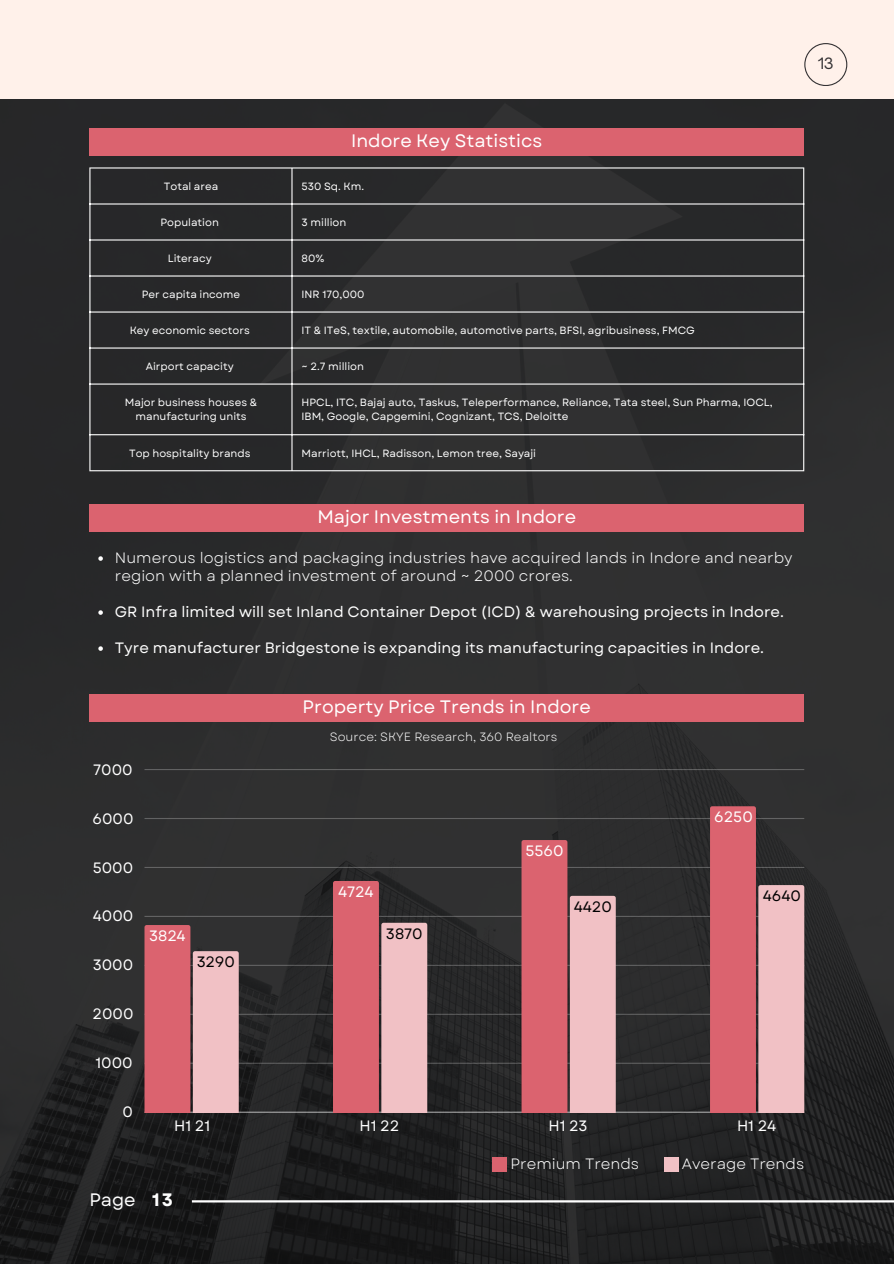
<style>
.page{position:relative;width:894px;height:1264px;background:#fff}
.page>*{position:absolute;margin:0;border:0;box-sizing:border-box;transform-origin:0 0}
.t1{font:18px "Garet";color:#fff}
.t2{font:700 18px "Garet";color:#fff}
.t3{font:15px "Garet";color:#fff}
.t4{font:15px/18px "Garet";color:#fff}
.t5{font:15px "Garet";color:#000}
.t6{font:15px "Open Sauce One";color:#343234}
.t7{font:12px "Garet";color:#f5f5f5}
.t8{font:10.5px/14px "Garet";color:#fff;text-align:center}
</style>
<div class="page">
<img style="left:0;top:99px;width:893px;height:1164px">
<div style="left:0;top:0;width:893px;height:99px;background:#fff1ea"></div>
<svg style="left:804px;top:43px;width:42px;height:43px"></svg>
<hr style="left:89px;top:168px;width:1px;height:302px;background:#fff">
<hr style="left:291px;top:168px;width:1px;height:302px;background:#fff">
<hr style="left:802px;top:168px;width:2px;height:302px;background:#fff">
<hr style="left:89px;top:167px;width:715px;height:1px;background:#fff">
<hr style="left:89px;top:203px;width:715px;height:1px;background:#fff">
<hr style="left:89px;top:239px;width:715px;height:1px;background:#fff">
<hr style="left:89px;top:275px;width:715px;height:1px;background:#fff">
<hr style="left:89px;top:311px;width:715px;height:1px;background:#fff">
<hr style="left:89px;top:347px;width:715px;height:1px;background:#fff">
<hr style="left:89px;top:383px;width:715px;height:1px;background:#fff">
<hr style="left:89px;top:434px;width:715px;height:1px;background:#fff">
<hr style="left:89px;top:470px;width:715px;height:1px;background:#fff">
<div style="left:89px;top:129px;width:715px;height:27px;background:#db636f"></div>
<div style="left:89px;top:504px;width:715px;height:27px;background:#db636f"></div>
<div style="left:89px;top:694px;width:715px;height:28px;background:#db636f"></div>
<hr style="left:192px;top:1200px;width:701px;height:2px;background:#fff">
<hr style="left:144px;top:1111px;width:660px;height:1px;background:#515153">
<hr style="left:144px;top:1062px;width:660px;height:1px;background:#fff;opacity:.25">
<hr style="left:144px;top:1013px;width:660px;height:1px;background:#353536">
<hr style="left:144px;top:964px;width:660px;height:1px;background:#343435">
<hr style="left:144px;top:915px;width:660px;height:2px;background:#fff;opacity:.25">
<hr style="left:144px;top:866px;width:660px;height:2px;background:#fff;opacity:.25">
<hr style="left:144px;top:818px;width:660px;height:1px;background:#636363">
<hr style="left:144px;top:769px;width:660px;height:1px;background:#636363">
<svg style="left:144px;top:925px;width:95px;height:187px;background:#d2848c"></svg>
<svg style="left:333px;top:881px;width:94px;height:231px;background:#cf8189"></svg>
<svg style="left:521px;top:840px;width:94px;height:272px;background:#cb7e86"></svg>
<svg style="left:709px;top:806px;width:95px;height:306px;background:#c67b83"></svg>
<div style="left:492px;top:1156px;width:14px;height:15px;background:#db636f"></div>
<div style="left:663px;top:1156px;width:15px;height:15px;background:#f1c1c5"></div>
<svg style="left:98px;top:556px;width:5px;height:5px"></svg>
<svg style="left:98px;top:610px;width:5px;height:5px"></svg>
<svg style="left:98px;top:646px;width:5px;height:5px"></svg>
<p class="t6" style="left:817px;top:54px;width:17px">13</p>
<p class="t1" style="left:351px;top:128px;width:193px">Indore Key Statistics</p>
<h1 class="t8" style="left:164px;top:179px;width:56px">Total area</h1>
<p class="t8" style="left:301px;top:179px;width:64px">530 Sq. Km.</p>
<p class="t8" style="left:160px;top:215px;width:60px">Population</p>
<p class="t8" style="left:301px;top:215px;width:46px">3 million</p>
<p class="t8" style="left:168px;top:251px;width:45px">Literacy</p>
<p class="t8" style="left:301px;top:251px;width:24px">80%</p>
<p class="t8" style="left:142px;top:287px;width:100px">Per capita income</p>
<p class="t8" style="left:301px;top:287px;width:64px">INR 170,000</p>
<p class="t8" style="left:130px;top:323px;width:122px">Key economic sectors</p>
<p class="t8" style="left:301px;top:323px;width:395px">IT &amp; ITeS, textile, automobile, automotive parts, BFSI, agribusiness, FMCG</p>
<p class="t8" style="left:146px;top:359px;width:89px">Airport capacity</p>
<p class="t8" style="left:301px;top:359px;width:64px">~ 2.7 million</p>
<p class="t8" style="left:125px;top:395px;width:134px">Major business houses &amp; manufacturing units</p>
<p class="t8" style="left:301px;top:395px;width:472px;text-align:left">HPCL, ITC, Bajaj auto, Taskus, Teleperformance, Reliance, Tata steel, Sun Pharma, IOCL,<br>IBM, Google, Capgemini, Cognizant, TCS, Deloitte</p>
<p class="t8" style="left:129px;top:446px;width:123px">Top hospitality brands</p>
<p class="t8" style="left:301px;top:446px;width:236px">Marriott, IHCL, Radisson, Lemon tree, Sayaji</p>
<p class="t1" style="left:317px;top:503px;width:260px">Major Investments in Indore</p>
<p class="t4" style="left:115px;top:549px;width:679px">Numerous logistics and packaging industries have acquired lands in Indore and nearby region with a planned investment of around ~ 2000 crores.</p>
<h1 class="t3" style="left:115px;top:601px;width:670px">GR Infra limited will set Inland Container Depot (ICD) &amp; warehousing projects in Indore.</h1>
<p class="t3" style="left:115px;top:637px;width:650px">Tyre manufacturer Bridgestone is expanding its manufacturing capacities in Indore.</p>
<p class="t1" style="left:302px;top:694px;width:290px">Property Price Trends in Indore</p>
<h2 class="t3" style="left:93px;top:758px;width:41px">7000</h2>
<h2 class="t3" style="left:92px;top:807px;width:43px">6000</h2>
<h2 class="t3" style="left:93px;top:856px;width:42px">5000</h2>
<h2 class="t3" style="left:93px;top:905px;width:42px">4000</h2>
<h2 class="t3" style="left:93px;top:954px;width:42px">3000</h2>
<h2 class="t3" style="left:92px;top:1003px;width:43px">2000</h2>
<h2 class="t3" style="left:95px;top:1052px;width:39px">1000</h2>
<h2 class="t3" style="left:122px;top:1101px;width:12px">0</h2>
<h2 class="t3" style="left:149px;top:925px;width:38px">3824</h2>
<h2 class="t5" style="left:197px;top:951px;width:40px">3290</h2>
<h2 class="t7" style="left:330px;top:727px;width:229px">Source: SKYE Research, 360 Realtors</h2>
<h2 class="t3" style="left:338px;top:881px;width:37px">4724</h2>
<h2 class="t5" style="left:386px;top:922px;width:38px">3870</h2>
<h2 class="t3" style="left:525px;top:840px;width:40px">5560</h2>
<h2 class="t5" style="left:573px;top:896px;width:40px">4420</h2>
<h2 class="t3" style="left:714px;top:806px;width:40px">6250</h2>
<h2 class="t5" style="left:762px;top:885px;width:40px">4640</h2>
<h2 class="t3" style="left:174px;top:1114px;width:37px">H1 21</h2>
<h2 class="t3" style="left:359px;top:1114px;width:41px">H1 22</h2>
<h2 class="t3" style="left:548px;top:1114px;width:41px">H1 23</h2>
<h2 class="t3" style="left:736px;top:1114px;width:41px">H1 24</h2>
<p class="t4" style="left:510px;top:1154px;width:130px">Premium Trends</p>
<h1 class="t4" style="left:681px;top:1154px;width:124px">Average Trends</h1>
<h1 class="t1" style="left:89px;top:1186px;width:48px">Page</h1>
<p class="t2" style="left:152px;top:1186px;width:22px">13</p>
</div>
